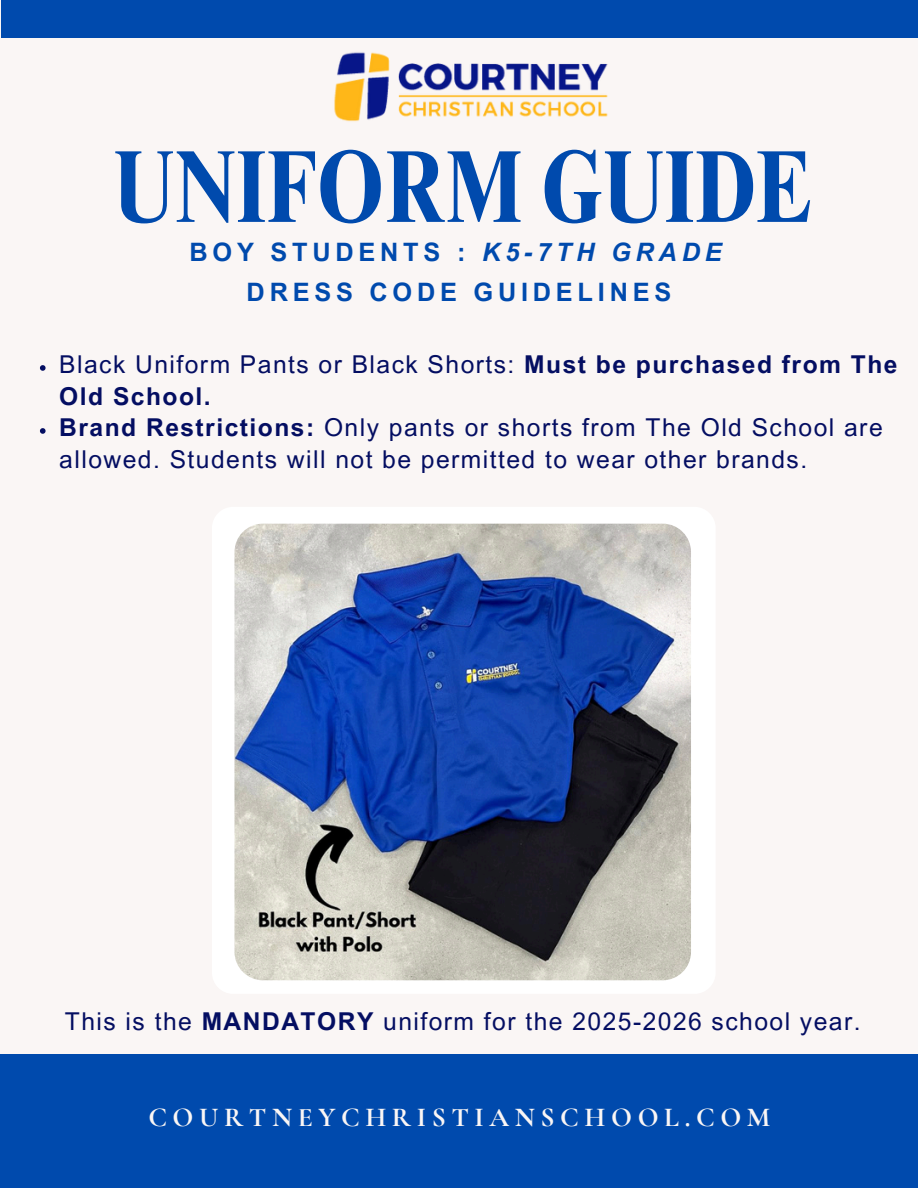
<style>
.page{position:relative;width:918px;height:1188px;background:#faf6f5}
.page>*{position:absolute;margin:0;border:0;box-sizing:border-box;transform-origin:0 0}
.t1{font:700 condensed 103.5px "Times NRMT Pro";color:#004aad}
.t2{font:700 27.45px "Cormorant Garamond";letter-spacing:.205em;color:#faf6f5}
.t3{font:700 25.35px "Arial MT Pro";letter-spacing:.185em;color:#004aad}
.t4{font:24.6px/31.5px "Arial MT Pro";letter-spacing:.06em;color:#040e62}
.t5{font:700 24.6px/31.5px "Arial MT Pro";letter-spacing:.06em;color:#040e62}
.s1{font-style:italic}
.s2{font-weight:400}
.s3{font-weight:700}
</style>
<div class="page">
<div style="left:1px;top:0;width:917px;height:38px;background:#004aad"></div>
<div style="left:0;top:1054px;width:918px;height:134px;background:#004aad"></div>
<svg style="left:40px;top:365px;width:6px;height:6px"></svg>
<svg style="left:40px;top:428px;width:6px;height:6px"></svg>
<img style="left:334px;top:52px;width:274px;height:70px">
<div style="left:212px;top:507px;width:504px;height:487px;background:#fff;border-radius:21px"></div>
<img style="left:234px;top:524px;width:457px;height:456px;border-radius:28px">
<p class="t1" style="left:113px;top:148px;width:700px">UNIFORM GUIDE</p>
<h1 class="t3" style="left:190px;top:242px;width:534px">BOY STUDENTS : <span class="s1">K5-7TH GRADE</span></h1>
<p class="t3" style="left:247px;top:283px;width:426px">DRESS CODE GUIDELINES</p>
<h2 class="t5" style="left:59px;top:352px;width:840px"><span class="s2">Black Uniform Pants or Black Shorts:</span> Must be purchased from The<br>Old School.</h2>
<h2 class="t4" style="left:59px;top:415px;width:825px"><span class="s3">Brand Restrictions:</span> Only pants or shorts from The Old School are allowed. Students will not be permitted to wear other brands.</h2>
<p class="t4" style="left:65px;top:1008px;width:797px">This is the <span class="s3">MANDATORY</span> uniform for the 2025-2026 school year.</p>
<p class="t2" style="left:148px;top:1101px;width:624px">COURTNEYCHRISTIANSCHOOL.COM</p>
</div>
